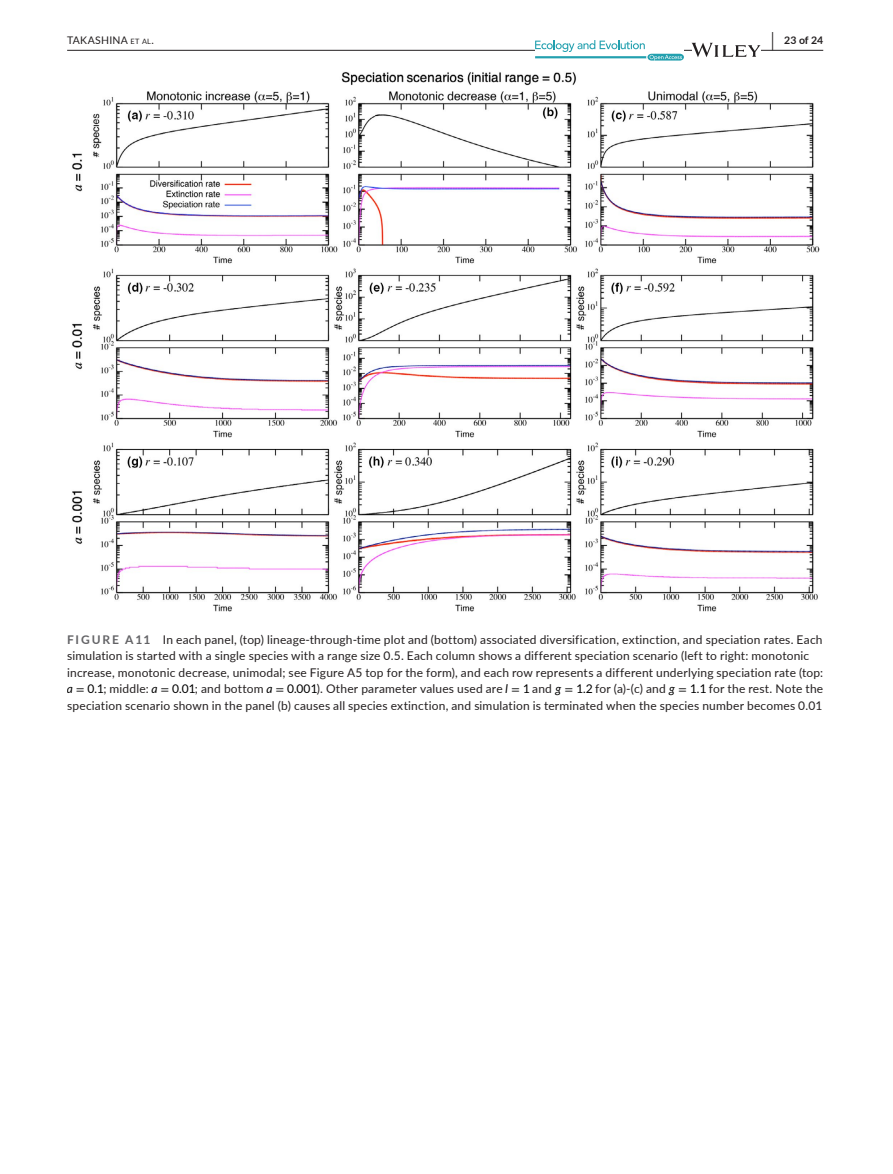
<style>
.page{position:relative;width:893px;height:1174px;background:#fff}
.page>*{position:absolute;margin:0;border:0;box-sizing:border-box;transform-origin:0 0}
.t1{font:700 19.5px "Lato";color:#231f20;scale:.48 1}
.t2{font:12px/16.5px "Lato";letter-spacing:.015em;color:#231f20}
.t3{font:10.5px "Lato";letter-spacing:.02em;color:#231f20}
.t4{font:700 10.5px "Lato";color:#231f20}
.s1{font-size:7.35px}
.s2{font-weight:700;color:#636366}
.s3{font-style:italic;color:#000}
.s4{font-family:"STIX Math";color:#000}
.s5{color:#000}
</style>
<div class="page">
<hr style="left:67px;top:50px;width:756px;height:1px;background:#231f20">
<svg style="left:535px;top:40px;width:149px;height:21px"></svg>
<svg style="left:692px;top:43px;width:68px;height:14px"></svg>
<img style="left:72px;top:72px;width:747px;height:539px">
<h1 class="t1" style="left:772px;top:25px;width:7px">|</h1>
<p class="t3" style="left:67px;top:33px;width:88px">TAKASHINA <span class="s1">et al</span>.</p>
<p class="t4" style="left:784px;top:33px;width:40px">23 of 24</p>
<p class="t2" style="left:67px;top:630px;width:758px"><span class="s2">FIGURE A11</span> In each panel, (top) lineage-through-time plot and (bottom) associated diversification, extinction, and speciation rates. Each simulation is started with a single species with a range size 0.5. Each column shows a different speciation scenario (left to right: monotonic increase, monotonic decrease, unimodal; see Figure A5 top for the form), and each row represents a different underlying speciation rate (top: <span class="s3">a</span> <span class="s4">=</span> <span class="s5">0.1</span>; middle: <span class="s3">a</span> <span class="s4">=</span> <span class="s5">0.01</span>; and bottom <span class="s3">a</span> <span class="s4">=</span> <span class="s5">0.001</span>). Other parameter values used are <span class="s3">l</span> <span class="s4">=</span> <span class="s5">1</span> and <span class="s3">g</span> <span class="s4">=</span> <span class="s5">1.2</span> for (a)-(c) and <span class="s3">g</span> <span class="s4">=</span> <span class="s5">1.1</span> for the rest. Note the speciation scenario shown in the panel (b) causes all species extinction, and simulation is terminated when the species number becomes 0.01</p>
</div>
